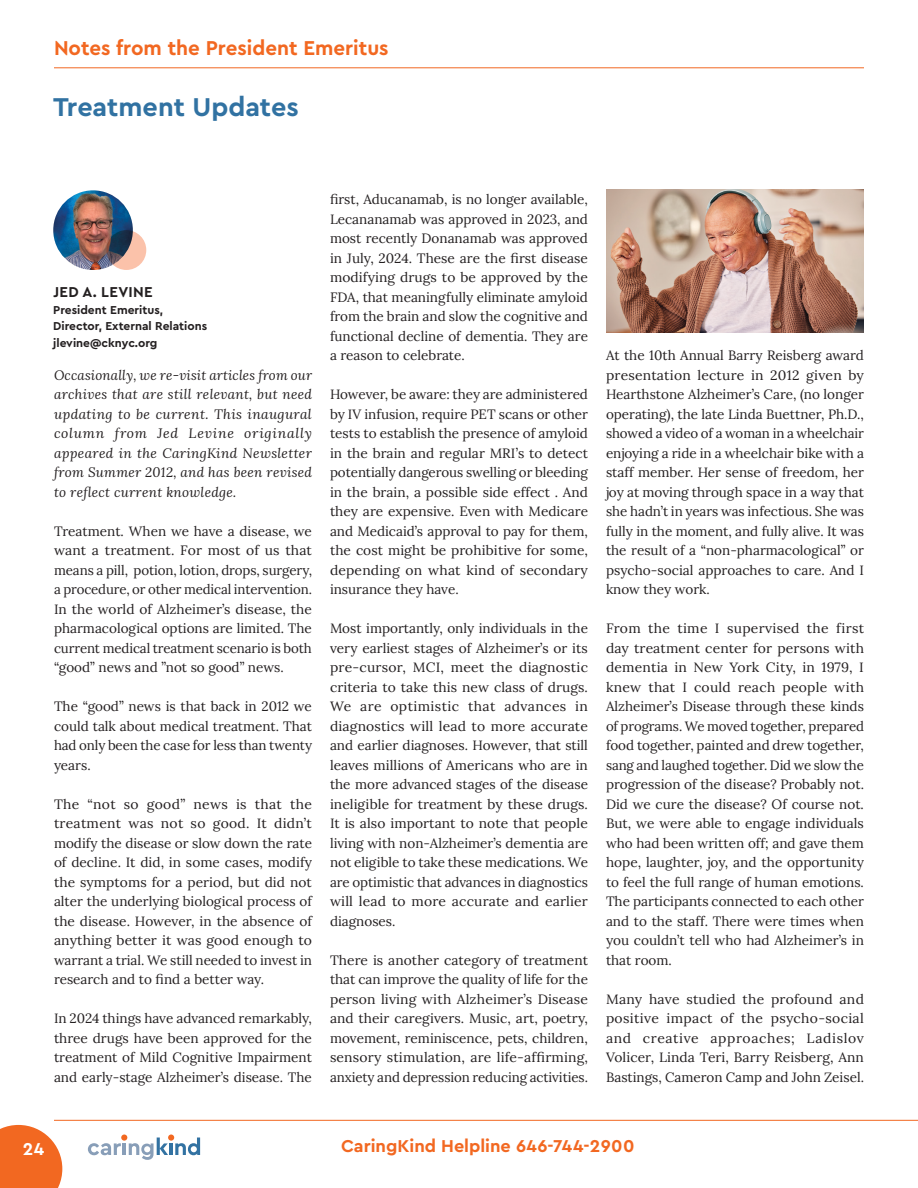
<style>
.page{position:relative;width:918px;height:1188px;background:#fff}
.page>*{position:absolute;margin:0;border:0;box-sizing:border-box;transform-origin:0 0}
.Headline_1{font:700 27px "Cera PRO";letter-spacing:-.005em;color:#3172a2}
.t1{font:700 21px "Cera PRO";color:#f26821}
.t2{font:700 18px "Cera PRO";color:#f26821}
.t3{font:700 18px "Cera PRO";color:#fff}
.t4{font:700 15px "Cera PRO";letter-spacing:.02em;color:#231f20}
.Newsletter_Paragaph{font:13.5px/19.5px "Lora";color:#231f20;text-align:justify}
.Newsletter_Paragaph-2{font:italic 13.5px/19.5px "Lora";letter-spacing:.02em;color:#231f20;text-align:justify}
.t5{font:700 12px "Cera PRO";color:#231f20}
</style>
<div class="page">
<svg style="left:88px;top:1135px;width:112px;height:25px"></svg>
<hr style="left:54px;top:68px;width:810px;height:1px;background:#f26821">
<hr style="left:54px;top:1120px;width:864px;height:1px;background:#f26821">
<svg style="left:0;top:1125px;width:62px;height:63px;background:#f3793a"></svg>
<img style="left:53px;top:190px;width:80px;height:80px;border-radius:40px">
<svg style="left:106px;top:230px;width:40px;height:40px"></svg>
<img style="left:606px;top:189px;width:258px;height:144px">
<p class="t1" style="left:54px;top:34px;width:336px">Notes from the President Emeritus</p>
<p class="Headline_1" style="left:53px;top:89px;width:247px">Treatment Updates</p>
<p class="t4" style="left:53px;top:282px;width:101px">JED A. LEVINE</p>
<p class="t5" style="left:53px;top:302px;width:111px">President Emeritus,</p>
<p class="t5" style="left:53px;top:318px;width:156px">Director, External Relations</p>
<p class="t5" style="left:53px;top:335px;width:106px">jlevine@cknyc.org</p>
<p class="Newsletter_Paragaph-2" style="left:54px;top:365px;width:260px">Occasionally, we re-visit articles from our archives that are still relevant, but need updating to be current. This inaugural column from Jed Levine originally appeared in the CaringKind Newsletter from Summer 2012, and has been revised to reflect current knowledge.</p>
<p class="Newsletter_Paragaph" style="left:54px;top:521px;width:260px">Treatment. When we have a disease, we want a treatment. For most of us that means a pill, potion, lotion, drops, surgery, a procedure, or other medical intervention.<br>In the world of Alzheimer’s disease, the pharmacological options are limited. The current medical treatment scenario is both “good” news and ”not so good” news.</p>
<p class="Newsletter_Paragaph" style="left:54px;top:696px;width:260px">The “good” news is that back in 2012 we could talk about medical treatment. That had only been the case for less than twenty years.</p>
<p class="Newsletter_Paragaph" style="left:54px;top:794px;width:260px">The “not so good” news is that the treatment was not so good. It didn’t modify the disease or slow down the rate of decline. It did, in some cases, modify the symptoms for a period, but did not alter the underlying biological process of the disease. However, in the absence of anything better it was good enough to warrant a trial. We still needed to invest in research and to find a better way.</p>
<p class="Newsletter_Paragaph" style="left:54px;top:1008px;width:259px">In 2024 things have advanced remarkably, three drugs have been approved for the treatment of Mild Cognitive Impairment and early-stage Alzheimer’s disease. The</p>
<p class="Newsletter_Paragaph" style="left:330px;top:189px;width:260px">first, Aducanamab, is no longer available, Lecananamab was approved in 2023, and most recently Donanamab was approved in July, 2024. These are the first disease modifying drugs to be approved by the FDA, that meaningfully eliminate amyloid from the brain and slow the cognitive and functional decline of dementia. They are a reason to celebrate.</p>
<p class="Newsletter_Paragaph" style="left:330px;top:384px;width:260px">However, be aware: they are administered by IV infusion, require PET scans or other tests to establish the presence of amyloid in the brain and regular MRI’s to detect potentially dangerous swelling or bleeding in the brain, a possible side effect . And they are expensive. Even with Medicare and Medicaid’s approval to pay for them, the cost might be prohibitive for some, depending on what kind of secondary insurance they have.</p>
<p class="Newsletter_Paragaph" style="left:330px;top:618px;width:260px">Most importantly, only individuals in the very earliest stages of Alzheimer’s or its pre-cursor, MCI, meet the diagnostic criteria to take this new class of drugs.<br>We are optimistic that advances in diagnostics will lead to more accurate and earlier diagnoses. However, that still leaves millions of Americans who are in the more advanced stages of the disease ineligible for treatment by these drugs.<br>It is also important to note that people living with non-Alzheimer’s dementia are not eligible to take these medications. We are optimistic that advances in diagnostics will lead to more accurate and earlier diagnoses.</p>
<p class="Newsletter_Paragaph" style="left:330px;top:949px;width:260px">There is another category of treatment that can improve the quality of life for the person living with Alzheimer’s Disease and their caregivers. Music, art, poetry, movement, reminiscence, pets, children, sensory stimulation, are life-affirming, anxiety and depression reducing activities.</p>
<p class="Newsletter_Paragaph" style="left:606px;top:345px;width:260px">At the 10th Annual Barry Reisberg award presentation lecture in 2012 given by Hearthstone Alzheimer’s Care, (no longer operating), the late Linda Buettner, Ph.D., showed a video of a woman in a wheelchair enjoying a ride in a wheelchair bike with a staff member. Her sense of freedom, her joy at moving through space in a way that she hadn’t in years was infectious. She was fully in the moment, and fully alive. It was the result of a “non-pharmacological” or psycho-social approaches to care. And I know they work.</p>
<p class="Newsletter_Paragaph" style="left:606px;top:618px;width:260px">From the time I supervised the first day treatment center for persons with dementia in New York City, in 1979, I knew that I could reach people with Alzheimer’s Disease through these kinds of programs. We moved together, prepared food together, painted and drew together, sang and laughed together. Did we slow the progression of the disease? Probably not.<br>Did we cure the disease? Of course not.<br>But, we were able to engage individuals who had been written off; and gave them hope, laughter, joy, and the opportunity to feel the full range of human emotions.<br>The participants connected to each other and to the staff. There were times when you couldn’t tell who had Alzheimer’s in that room.</p>
<p class="Newsletter_Paragaph" style="left:606px;top:988px;width:259px">Many have studied the profound and positive impact of the psycho-social and creative approaches; Ladislov Volicer, Linda Teri, Barry Reisberg, Ann Bastings, Cameron Camp and John Zeisel.</p>
<h3 class="t3" style="left:23px;top:1137px;width:23px">24</h3>
<h3 class="t2" style="left:341px;top:1134px;width:295px">CaringKind Helpline 646-744-2900</h3>
</div>
